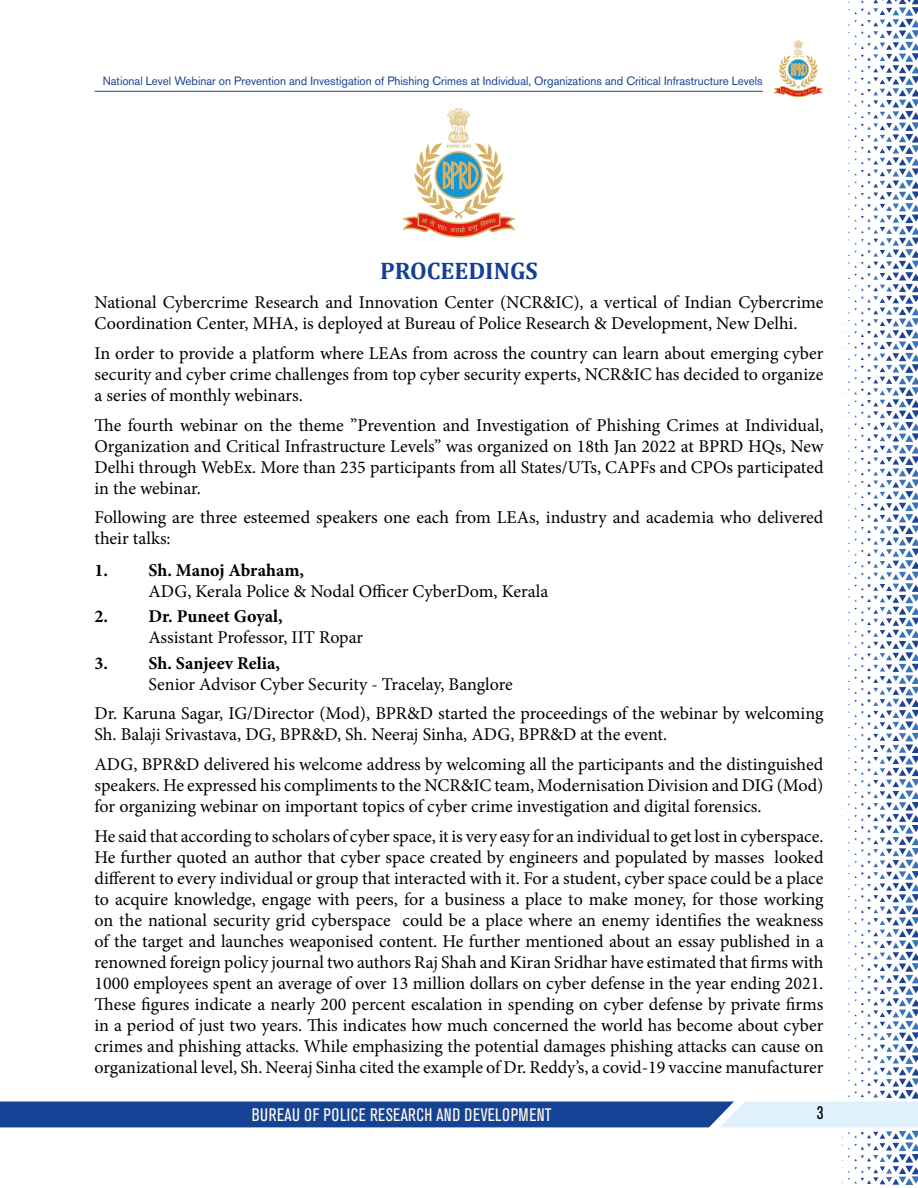
<style>
.page{position:relative;width:918px;height:1188px;background:#fff}
.page>*{position:absolute;margin:0;border:0;box-sizing:border-box;transform-origin:0 0}
.t1{font:700 24px "Cambria";color:#154194}
.t2{font:18px/21px "Minion Pro";color:#000}
.t3{font:700 18px "Minion Pro";color:#000}
.t4{font:condensed 18px "Akzidenz Grotesk BE";letter-spacing:.02em;color:#fff7ed}
.t5{font:condensed 18px "Akzidenz Grotesk BE";color:#000}
.t6{font:12px "Akzidenz Grotesk BE";color:#154194;scale:.96 1}
</style>
<div class="page">
<hr style="left:94px;top:91px;width:669px;height:1px;background:#154194">
<svg style="left:773px;top:40px;width:51px;height:57px"></svg>
<svg style="left:0;top:1101px;width:918px;height:26px;background:#436aac"></svg>
<svg style="left:842px;top:0;width:76px;height:1099px"></svg>
<svg style="left:842px;top:1131px;width:76px;height:54px"></svg>
<svg style="left:402px;top:108px;width:114px;height:130px"></svg>
<p class="t6" style="left:103px;top:73px;width:689px">National Level Webinar on Prevention and Investigation of Phishing Crimes at Individual, Organizations and Critical Infrastructure Levels</p>
<h1 class="t1" style="left:380px;top:254px;width:159px">PROCEEDINGS</h1>
<p class="t2" style="left:94px;top:292px;width:731px">National Cybercrime Research and Innovation Center (NCR&amp;IC), a vertical of Indian Cybercrime<br>Coordination Center, MHA, is deployed at Bureau of Police Research &amp; Development, New Delhi.</p>
<p class="t2" style="left:94px;top:343px;width:731px;text-align:justify">In order to provide a platform where LEAs from across the country can learn about emerging cyber security and cyber crime challenges from top cyber security experts, NCR&amp;IC has decided to organize a series of monthly webinars.</p>
<p class="t2" style="left:94px;top:414px;width:731px;text-align:justify">The fourth webinar on the theme ”Prevention and Investigation of Phishing Crimes at Individual, Organization and Critical Infrastructure Levels” was organized on 18th Jan 2022 at BPRD HQs, New Delhi through WebEx. More than 235 participants from all States/UTs, CAPFs and CPOs participated in the webinar.</p>
<p class="t2" style="left:94px;top:507px;width:730px">Following are three esteemed speakers one each from LEAs, industry and academia who delivered their talks:</p>
<p class="t3" style="left:94px;top:558px;width:211px">1. Sh. Manoj Abraham,</p>
<p class="t2" style="left:148px;top:581px;width:401px">ADG, Kerala Police &amp; Nodal Officer CyberDom, Kerala</p>
<p class="t3" style="left:94px;top:604px;width:190px">2. Dr. Puneet Goyal,</p>
<p class="t2" style="left:148px;top:627px;width:216px">Assistant Professor, IIT Ropar</p>
<p class="t3" style="left:94px;top:650px;width:187px">3. Sh. Sanjeev Relia,</p>
<p class="t2" style="left:94px;top:669px;width:731px;line-height:29.7px;text-indent:54px">Senior Advisor Cyber Security - Tracelay, Banglore<br>Dr. Karuna Sagar, IG/Director (Mod), BPR&amp;D started the proceedings of the webinar by welcoming</p>
<p class="t2" style="left:94px;top:720px;width:730px;line-height:29.7px">Sh. Balaji Srivastava, DG, BPR&amp;D, Sh. Neeraj Sinha, ADG, BPR&amp;D at the event.<br>ADG, BPR&amp;D delivered his welcome address by welcoming all the participants and the distinguished</p>
<p class="t2" style="left:94px;top:775px;width:731px">speakers. He expressed his compliments to the NCR&amp;IC team, Modernisation Division and DIG (Mod) for organizing webinar on important topics of cyber crime investigation and digital forensics.</p>
<p class="t2" style="left:94px;top:826px;width:731px;text-align:justify">He said that according to scholars of cyber space, it is very easy for an individual to get lost in cyberspace.<br>He further quoted an author that cyber space created by engineers and populated by masses looked different to every individual or group that interacted with it. For a student, cyber space could be a place to acquire knowledge, engage with peers, for a business a place to make money, for those working on the national security grid cyberspace could be a place where an enemy identifies the weakness of the target and launches weaponised content. He further mentioned about an essay published in a renowned foreign policy journal two authors Raj Shah and Kiran Sridhar have estimated that firms with 1000 employees spent an average of over 13 million dollars on cyber defense in the year ending 2021.<br>These figures indicate a nearly 200 percent escalation in spending on cyber defense by private firms in a period of just two years. This indicates how much concerned the world has become about cyber crimes and phishing attacks. While emphasizing the potential damages phishing attacks can cause on organizational level, Sh. Neeraj Sinha cited the example of Dr. Reddy’s, a covid-19 vaccine manufacturer</p>
<p class="t4" style="left:252px;top:1105px;width:301px">BUREAU OF POLICE RESEARCH AND DEVELOPMENT</p>
<p class="t5" style="left:817px;top:1103px;width:8px">3</p>
</div>
